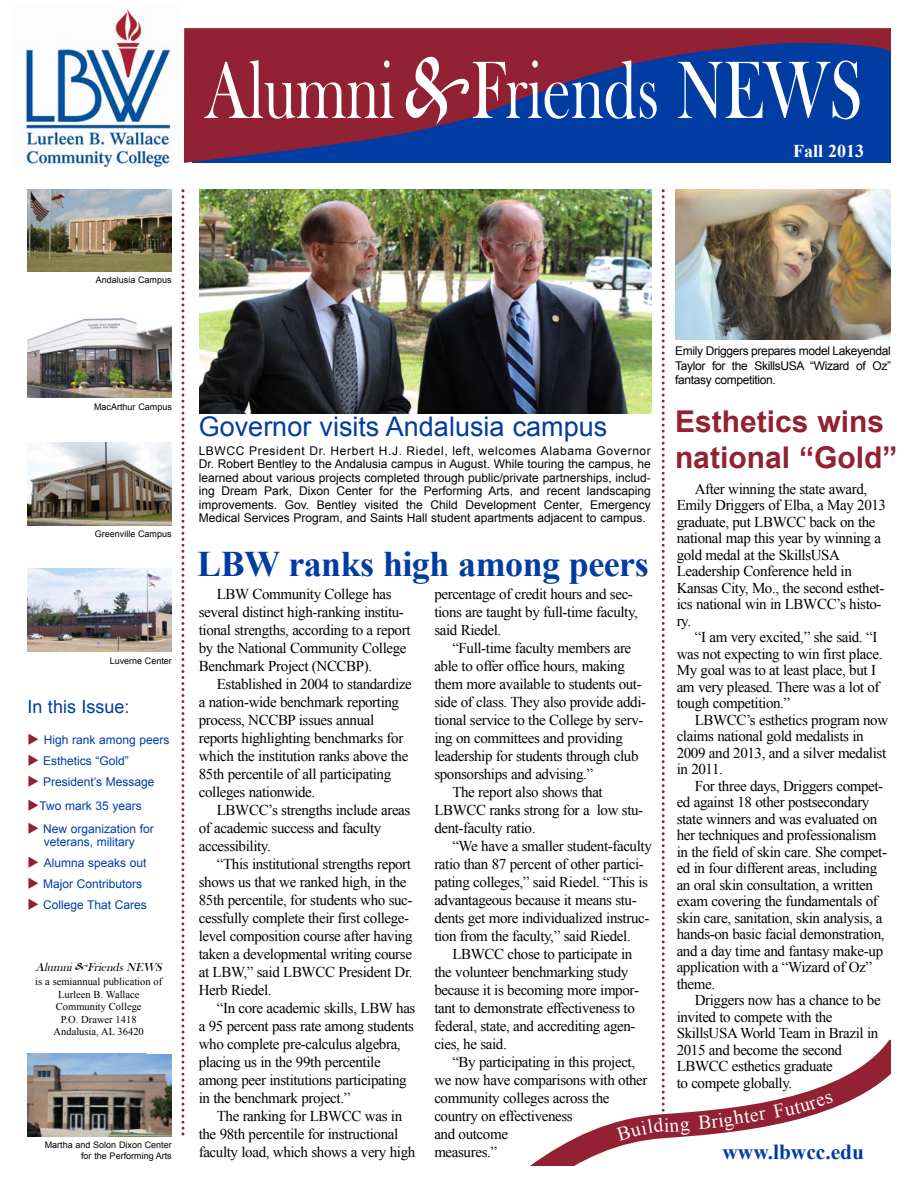
<style>
.page{position:relative;width:918px;height:1188px;background:#fff}
.page>*{position:absolute;margin:0;border:0;box-sizing:border-box;transform-origin:0 0}
.t1{font:84.15px "Bask Old Face";color:#fff;scale:.75 1}
.t2{font:700 36px "Times New Roman";letter-spacing:-.015em;color:#003ca2}
.t3{font:700 30px/36px "Arial";color:#922133}
.t4{font:27px "Arial";color:#003ca2}
.t5{font:700 21.45px "Times New Roman";color:#003ca2}
.t6{font:18px "Arial";color:#003ca2}
.t7{font:700 18px "Times New Roman";color:#fff}
.t8{font:15px/16.5px "Times New Roman";letter-spacing:-.025em;color:#000}
.t9{font:12px/13.5px "Arial";letter-spacing:-.02em;color:#000;text-align:justify}
.t10{font:12px/13.5px "Arial";color:#003ca2;text-align:center}
.t11{font:italic 12px "Bask Old Face";color:#000}
.t12{font:10.5px/12.6px "Times New Roman";color:#000;text-align:center}
.t13{font:9px/10.8px "Arial";color:#000;text-align:right}
.s1{color:#922133}
</style>
<div class="page">
<svg style="left:184px;top:28px;width:707px;height:135px;background:#462f6c"></svg>
<svg style="left:530px;top:1039px;width:361px;height:127px"></svg>
<img style="left:22px;top:4px;width:151px;height:164px">
<svg style="left:181px;top:189px;width:3px;height:947px"></svg>
<img style="left:28px;top:189px;width:144px;height:82px">
<img style="left:28px;top:318px;width:144px;height:79px">
<img style="left:28px;top:443px;width:144px;height:82px">
<img style="left:28px;top:569px;width:143px;height:83px">
<img style="left:28px;top:1054px;width:143px;height:83px">
<img style="left:690px;top:190px;width:201px;height:149px">
<img style="left:200px;top:190px;width:416px;height:223px">
<div style="left:404px;top:55px;width:67px;height:72px;background:#922133"></div>
<svg style="left:616px;top:189px;width:74px;height:952px"></svg>
<svg style="left:698px;top:1109px;width:68px;height:22px"></svg>
<svg style="left:773px;top:1093px;width:60px;height:25px"></svg>
<h1 class="t1" style="left:205px;top:55px;width:878px">Alumni Friends NEWS</h1>
<p class="t7" style="left:793px;top:141px;width:72px">Fall 2013</p>
<p class="t13" style="left:96px;top:275px;width:77px">Andalusia Campus</p>
<p class="t13" style="left:94px;top:402px;width:79px">MacArthur Campus</p>
<p class="t13" style="left:95px;top:529px;width:78px">Greenville Campus</p>
<p class="t13" style="left:110px;top:655px;width:64px">Luverne Center</p>
<p class="t6" style="left:27px;top:697px;width:104px">In this Issue:</p>
<p class="t10" style="left:27px;top:733px;width:144px"><span class="s1">◆</span> High rank among peers</p>
<p class="t10" style="left:27px;top:754px;width:103px"><span class="s1">◆</span> Esthetics “Gold”</p>
<p class="t10" style="left:27px;top:775px;width:129px"><span class="s1">◆</span> President’s Message</p>
<p class="t10" style="left:27px;top:799px;width:116px"><span class="s1">◆</span>Two mark 35 years</p>
<p class="t10" style="left:27px;top:822px;width:128px"><span class="s1">◆</span> New organization for veterans, military</p>
<p class="t10" style="left:27px;top:856px;width:121px"><span class="s1">◆</span> Alumna speaks out</p>
<p class="t10" style="left:27px;top:877px;width:116px"><span class="s1">◆</span> Major Contributors</p>
<p class="t10" style="left:27px;top:898px;width:121px"><span class="s1">◆</span> College That Cares</p>
<p class="t11" style="left:36px;top:962px;width:130px">Alumni <sup>&amp;</sup>Friends NEWS</p>
<p class="t12" style="left:35px;top:975px;width:129px">is a semiannual publication of<br>Lurleen B. Wallace<br>Community College<br>P.O. Drawer 1418<br>Andalusia, AL 36420</p>
<p class="t13" style="left:45px;top:1140px;width:129px">Martha and Solon Dixon Center for the Performing Arts</p>
<p class="t9" style="left:675px;top:344px;width:217px;line-height:14.4px">Emily Driggers prepares model Lakeyendal Taylor for the SkillsUSA “Wizard of Oz” fantasy competition.</p>
<h3 class="t3" style="left:675px;top:404px;width:224px">Esthetics wins national “Gold”</h3>
<p class="t8" style="left:677px;top:480px;width:211px;text-indent:18px">After winning the state award,<br>Emily Driggers of Elba, a May 2013 graduate, put LBWCC back on the national map this year by winning a gold medal at the SkillsUSA<br>Leadership Conference held in<br>Kansas City, Mo., the second esthet&shy;ics national win in LBWCC’s histo&shy;ry.</p>
<p class="t8" style="left:677px;top:629px;width:207px;text-indent:18px">“I am very excited,” she said. “I was not expecting to win first place.<br>My goal was to at least place, but I am very pleased. There was a lot of tough competition.”</p>
<p class="t8" style="left:677px;top:711px;width:213px;text-indent:18px">LBWCC’s esthetics program now claims national gold medalists in<br>2009 and 2013, and a silver medalist in 2011.</p>
<p class="t8" style="left:677px;top:777px;width:212px;text-indent:18px">For three days, Driggers compet&shy;ed against 18 other postsecondary state winners and was evaluated on her techniques and professionalism in the field of skin care. She compet&shy;ed in four different areas, including an oral skin consultation, a written exam covering the fundamentals of skin care, sanitation, skin analysis, a hands-on basic facial demonstration, and a day time and fantasy make-up application with a “Wizard of Oz” theme.</p>
<p class="t8" style="left:677px;top:992px;width:205px;text-indent:18px">Driggers now has a chance to be invited to compete with the<br>SkillsUSA World Team in Brazil in<br>2015 and become the second<br>LBWCC esthetics graduate<br>to compete globally.</p>
<h3 class="t4" style="left:199px;top:412px;width:410px">Governor visits Andalusia campus</h3>
<p class="t9" style="left:199px;top:444px;width:454px">LBWCC President Dr. Herbert H.J. Riedel, left, welcomes Alabama Governor Dr. Robert Bentley to the Andalusia campus in August. While touring the campus, he learned about various projects completed through public/private partnerships, includ&shy;ing Dream Park, Dixon Center for the Performing Arts, and recent landscaping improvements. Gov. Bentley visited the Child Development Center, Emergency Medical Services Program, and Saints Hall student apartments adjacent to campus.</p>
<h2 class="t2" style="left:197px;top:544px;width:453px">LBW ranks high among peers</h2>
<p class="t8" style="left:199px;top:585px;width:213px;line-height:18px;text-indent:18px">LBW Community College has several distinct high-ranking institu&shy;tional strengths, according to a report by the National Community College Benchmark Project (NCCBP).</p>
<p class="t8" style="left:199px;top:675px;width:214px;line-height:18px;text-indent:18px">Established in 2004 to standardize a nation-wide benchmark reporting process, NCCBP issues annual reports highlighting benchmarks for which the institution ranks above the 85th percentile of all participating colleges nationwide.</p>
<p class="t8" style="left:199px;top:801px;width:213px;line-height:18px;text-indent:18px">LBWCC’s strengths include areas of academic success and faculty accessibility.</p>
<p class="t8" style="left:199px;top:855px;width:215px;line-height:18px;text-indent:18px">“This institutional strengths report shows us that we ranked high, in the 85th percentile, for students who suc&shy;cessfully complete their first college&shy;level composition course after having taken a developmental writing course at LBW,” said LBWCC President Dr.<br>Herb Riedel.</p>
<p class="t8" style="left:199px;top:999px;width:218px;line-height:18px;text-indent:18px">“In core academic skills, LBW has a 95 percent pass rate among students who complete pre-calculus algebra, placing us in the 99th percentile among peer institutions participating in the benchmark project.”</p>
<p class="t8" style="left:199px;top:1107px;width:218px;line-height:18px;text-indent:18px">The ranking for LBWCC was in the 98th percentile for instructional faculty load, which shows a very high</p>
<p class="t8" style="left:434px;top:585px;width:205px;line-height:18px">percentage of credit hours and sec&shy;tions are taught by full-time faculty, said Riedel.</p>
<p class="t8" style="left:452px;top:640px;width:180px">“Full-time faculty members are</p>
<p class="t8" style="left:434px;top:658px;width:192px">able to offer office hours, making</p>
<p class="t8" style="left:434px;top:676px;width:209px">them more available to students out-</p>
<p class="t8" style="left:434px;top:694px;width:213px">side of class. They also provide addi-</p>
<p class="t8" style="left:434px;top:712px;width:211px">tional service to the College by serv-</p>
<p class="t8" style="left:434px;top:730px;width:190px">ing on committees and providing</p>
<p class="t8" style="left:434px;top:748px;width:206px">leadership for students through club</p>
<p class="t8" style="left:434px;top:766px;width:160px">sponsorships and advising.”</p>
<p class="t8" style="left:452px;top:784px;width:152px">The report also shows that</p>
<p class="t8" style="left:434px;top:802px;width:210px">LBWCC ranks strong for a low stu-</p>
<p class="t8" style="left:434px;top:820px;width:103px">dent-faculty ratio.</p>
<p class="t8" style="left:452px;top:838px;width:201px">“We have a smaller student-faculty</p>
<p class="t8" style="left:434px;top:856px;width:211px">ratio than 87 percent of other partici-</p>
<p class="t8" style="left:434px;top:874px;width:215px">pating colleges,” said Riedel. “This is</p>
<p class="t8" style="left:434px;top:892px;width:204px">advantageous because it means stu-</p>
<p class="t8" style="left:434px;top:910px;width:217px">dents get more individualized instruc-</p>
<p class="t8" style="left:434px;top:928px;width:198px">tion from the faculty,” said Riedel.</p>
<p class="t8" style="left:452px;top:946px;width:182px">LBWCC chose to participate in</p>
<p class="t8" style="left:434px;top:964px;width:196px">the volunteer benchmarking study</p>
<p class="t8" style="left:434px;top:982px;width:206px">because it is becoming more impor-</p>
<p class="t8" style="left:434px;top:1000px;width:202px">tant to demonstrate effectiveness to</p>
<p class="t8" style="left:434px;top:1018px;width:203px">federal, state, and accrediting agen-</p>
<p class="t8" style="left:434px;top:1036px;width:74px">cies, he said.</p>
<p class="t8" style="left:452px;top:1054px;width:184px">“By participating in this project,</p>
<p class="t8" style="left:434px;top:1072px;width:215px">we now have comparisons with other</p>
<p class="t8" style="left:434px;top:1090px;width:177px">community colleges across the</p>
<p class="t8" style="left:434px;top:1108px;width:140px">country on effectiveness</p>
<p class="t8" style="left:434px;top:1126px;width:75px">and outcome</p>
<p class="t8" style="left:434px;top:1144px;width:64px">measures.”</p>
<h3 class="t5" style="left:722px;top:1140px;width:143px">www.lbwcc.edu</h3>
</div>
